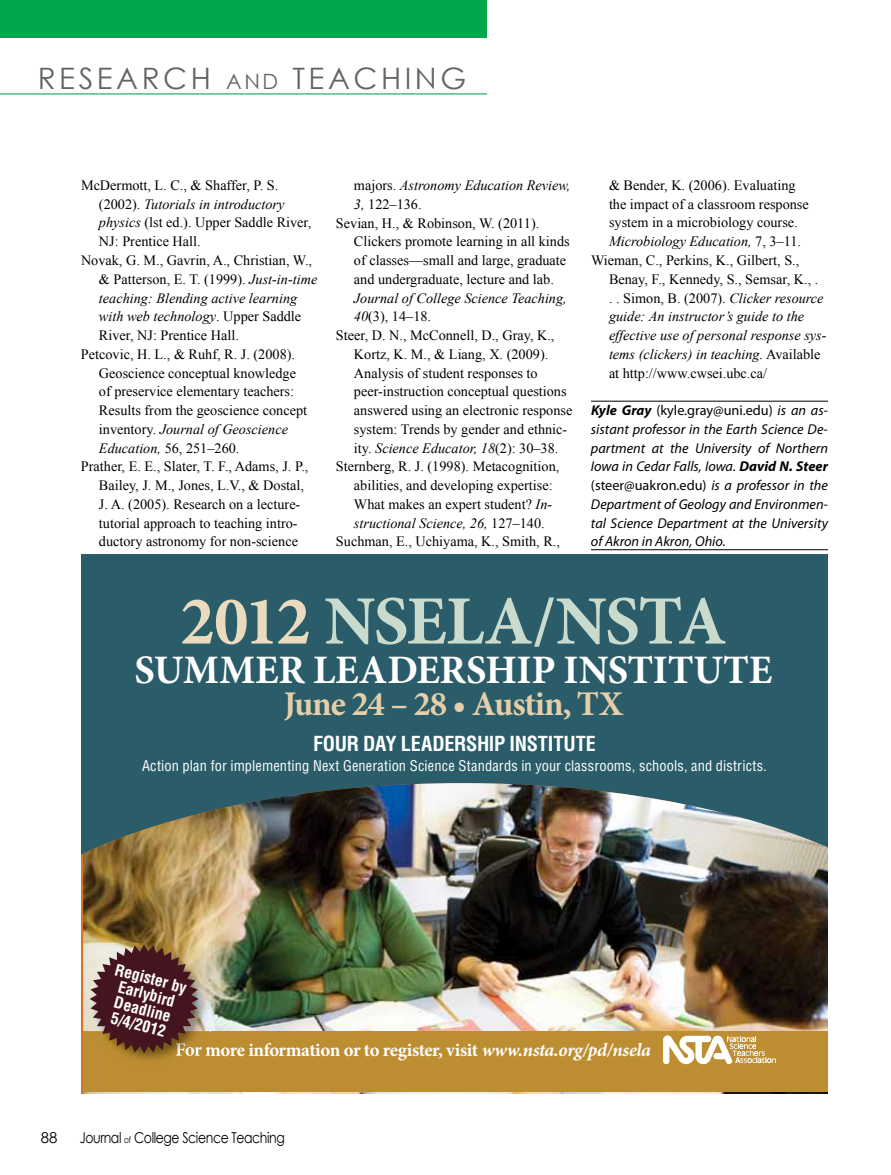
<style>
.page{position:relative;width:891px;height:1175px;background:#fff}
.page>*{position:absolute;margin:0;border:0;box-sizing:border-box;transform-origin:0 0}
.t1{font:700 69.3px "Minion Pro";letter-spacing:-.03em;color:#cadacd}
.t2{font:700 40.35px "Minion Pro";letter-spacing:-.01em;color:#fff}
.t3{font:700 34.65px "Minion Pro";letter-spacing:-.03em;color:#e4cfaa}
.t4{font:29.55px "Century Gothic";color:#636466}
.t5{font:21.15px "Century Gothic";color:#636466}
.t6{font:700 condensed 20.25px "Helvetica LT Std";letter-spacing:-.015em;color:#fff}
.t7{font:700 18.75px "Minion Pro";letter-spacing:-.025em;color:#fff}
.t8{font:700 condensed 15.9px/15.9px "Helvetica LT Std";color:#fff;text-align:center}
.t9{font:15px "Century Gothic";letter-spacing:-.03em;color:#000;scale:.83 1}
.t10{font:15px "Century Gothic";letter-spacing:-.03em;color:#000}
.t11{font:condensed 14.4px "Helvetica LT Std";letter-spacing:.01em;color:#fff}
.t12{font:14.25px "Times New Roman";color:#000}
.t13{font:italic 14.25px "Times New Roman";color:#000}
.t14{font:italic 14.25px/18.8px "Myriad Pro";color:#000;text-align:justify}
.s1{font-style:normal}
.s2{font-style:italic}
.s3{font-weight:700}
.s4{color:#eadbbf}
.s5{font-size:9px}
</style>
<div class="page">
<div style="left:0;top:0;width:486px;height:38px;background:#00a84b"></div>
<hr style="left:0;top:93px;width:487px;height:1px;background:#00a84b">
<hr style="left:591px;top:401px;width:237px;height:1px;background:#000">
<hr style="left:591px;top:549px;width:237px;height:1px;background:#000">
<div style="left:81px;top:554px;width:747px;height:540px;background:#2a5d69"></div>
<img style="left:83px;top:783px;width:745px;height:311px">
<div style="left:83px;top:1031px;width:745px;height:60px;background:#bd8d32"></div>
<svg style="left:660px;top:1020px;width:122px;height:44px"></svg>
<img style="left:89px;top:943px;width:121px;height:118px">
<img style="left:176px;top:1042px;width:34px;height:18px">
<svg style="left:90px;top:944px;width:109px;height:109px;background:#6b433a"></svg>
<h3 class="t4" style="left:38px;top:58px;width:22px">research</h3>
<h3 class="t5" style="left:226px;top:67px;width:18px">and</h3>
<h3 class="t4" style="left:293px;top:58px;width:23px">teaching</h3>
<p class="t12" style="left:81px;top:176px;width:199px">McDermott, L. C., &amp; Shaffer, P. S.</p>
<p class="t13" style="left:99px;top:194px;width:187px"><span class="s1">(2002).</span> Tutorials in introductory</p>
<p class="t12" style="left:99px;top:213px;width:214px"><span class="s2">physics</span> (lst ed.). Upper Saddle River,</p>
<p class="t12" style="left:99px;top:232px;width:103px">NJ: Prentice Hall.</p>
<p class="t12" style="left:81px;top:251px;width:233px">Novak, G. M., Gavrin, A., Christian, W.,</p>
<p class="t12" style="left:99px;top:269px;width:220px">&amp; Patterson, E. T. (1999). <span class="s2">Just-in-time</span></p>
<p class="t13" style="left:99px;top:288px;width:200px">teaching: Blending active learning</p>
<p class="t13" style="left:99px;top:307px;width:204px">with web technology<span class="s1">. Upper Saddle</span></p>
<p class="t12" style="left:99px;top:326px;width:141px">River, NJ: Prentice Hall.</p>
<p class="t12" style="left:81px;top:344px;width:216px">Petcovic, H. L., &amp; Ruhf, R. J. (2008).</p>
<p class="t12" style="left:99px;top:363px;width:199px">Geoscience conceptual knowledge</p>
<p class="t12" style="left:99px;top:382px;width:197px">of preservice elementary teachers:</p>
<p class="t12" style="left:99px;top:401px;width:210px">Results from the geoscience concept</p>
<p class="t13" style="left:99px;top:419px;width:191px"><span class="s1">inventory.</span> Journal of Geoscience</p>
<p class="t12" style="left:99px;top:438px;width:142px"><span class="s2">Education,</span> 56, 251–260.</p>
<p class="t12" style="left:81px;top:457px;width:229px">Prather, E. E., Slater, T. F., Adams, J. P.,</p>
<p class="t12" style="left:99px;top:476px;width:207px">Bailey, J. M., Jones, L.V., &amp; Dostal,</p>
<p class="t12" style="left:99px;top:494px;width:203px">J. A. (2005). Research on a lecture-</p>
<p class="t12" style="left:99px;top:513px;width:200px">tutorial approach to teaching intro-</p>
<p class="t12" style="left:99px;top:532px;width:201px">ductory astronomy for non-science</p>
<p class="t13" style="left:354px;top:175px;width:218px"><span class="s1">majors.</span> Astronomy Education Review,</p>
<p class="t12" style="left:354px;top:194px;width:69px"><span class="s2">3,</span> 122–136.</p>
<p class="t12" style="left:336px;top:213px;width:205px">Sevian, H., &amp; Robinson, W. (2011).</p>
<p class="t12" style="left:354px;top:232px;width:217px">Clickers promote learning in all kinds</p>
<p class="t12" style="left:354px;top:251px;width:214px">of classes—small and large, graduate</p>
<p class="t12" style="left:354px;top:269px;width:201px">and undergraduate, lecture and lab.</p>
<p class="t13" style="left:354px;top:288px;width:214px">Journal of College Science Teaching,</p>
<p class="t12" style="left:354px;top:307px;width:79px"><span class="s2">40</span>(3), 14–18.</p>
<p class="t12" style="left:336px;top:326px;width:220px">Steer, D. N., McConnell, D., Gray, K.,</p>
<p class="t12" style="left:354px;top:344px;width:196px">Kortz, K. M., &amp; Liang, X. (2009).</p>
<p class="t12" style="left:354px;top:363px;width:185px">Analysis of student responses to</p>
<p class="t12" style="left:354px;top:382px;width:214px">peer-instruction conceptual questions</p>
<p class="t12" style="left:354px;top:401px;width:220px">answered using an electronic response</p>
<p class="t12" style="left:354px;top:419px;width:215px">system: Trends by gender and ethnic-</p>
<p class="t13" style="left:354px;top:438px;width:206px"><span class="s1">ity.</span> Science Educator, 18<span class="s1">(2): 30–38.</span></p>
<p class="t12" style="left:336px;top:457px;width:225px">Sternberg, R. J. (1998). Metacognition,</p>
<p class="t12" style="left:354px;top:476px;width:200px">abilities, and developing expertise:</p>
<p class="t12" style="left:354px;top:494px;width:200px">What makes an expert student? <span class="s2">In-</span></p>
<p class="t13" style="left:354px;top:513px;width:192px">structional Science, 26, <span class="s1">127–140.</span></p>
<p class="t12" style="left:336px;top:532px;width:226px">Suchman, E., Uchiyama, K., Smith, R.,</p>
<p class="t12" style="left:609px;top:176px;width:188px">&amp; Bender, K. (2006). Evaluating</p>
<p class="t12" style="left:609px;top:194px;width:201px">the impact of a classroom response</p>
<p class="t12" style="left:609px;top:213px;width:190px">system in a microbiology course.</p>
<p class="t13" style="left:609px;top:232px;width:194px">Microbiology Education, <span class="s1">7, 3–11.</span></p>
<p class="t12" style="left:591px;top:251px;width:210px">Wieman, C., Perkins, K., Gilbert, S.,</p>
<p class="t12" style="left:609px;top:269px;width:211px">Benay, F., Kennedy, S., Semsar, K., .</p>
<p class="t12" style="left:609px;top:288px;width:216px">. . Simon, B. (2007). <span class="s2">Clicker resource</span></p>
<p class="t13" style="left:609px;top:307px;width:197px">guide: An instructor’s guide to the</p>
<p class="t13" style="left:609px;top:325px;width:219px">effective use of personal response sys-</p>
<p class="t13" style="left:609px;top:344px;width:213px">tems (clickers) in teaching. <span class="s1">Available</span></p>
<p class="t12" style="left:609px;top:363px;width:160px">at http://www.cwsei.ubc.ca/</p>
<p class="t14" style="left:591px;top:401px;width:239px"><span class="s3">Kyle Gray</span> <span class="s1">(kyle.gray@uni.edu)</span> is an as&shy;sistant professor in the Earth Science De&shy;partment at the University of Northern Iowa in Cedar Falls, Iowa. <span class="s3">David N. Steer </span><span class="s1">(steer@uakron.edu)</span> is a professor in the Department of Geology and Environmen&shy;tal Science Department at the University of Akron in Akron, Ohio.</p>
<h1 class="t1" style="left:180px;top:572px;width:548px"><span class="s4">2012</span> NSELA/NSTA</h1>
<h2 class="t2" style="left:135px;top:641px;width:639px">SUMMER LEADERSHIP INSTITUTE</h2>
<h3 class="t3" style="left:284px;top:680px;width:341px">June 24 – 28 • Austin, TX</h3>
<h3 class="t6" style="left:313px;top:731px;width:285px">FOUR DAY LEADERSHIP INSTITUTE</h3>
<p class="t11" style="left:142px;top:757px;width:626px">Action plan for implementing Next Generation Science Standards in your classrooms, schools, and districts.</p>
<p class="t8" style="left:117px;top:961px;width:75px;rotate:15deg">Register by<br>Earlybird<br>Deadline<br>5/4/2012</p>
<h3 class="t7" style="left:175px;top:1036px;width:477px">For more information or to register, visit <span class="s2">www.nsta.org/pd/nsela</span></h3>
<p class="t10" style="left:41px;top:1127px;width:18px">88</p>
<p class="t9" style="left:80px;top:1127px;width:249px">Journal <span class="s5">of</span> College Science Teaching</p>
</div>
